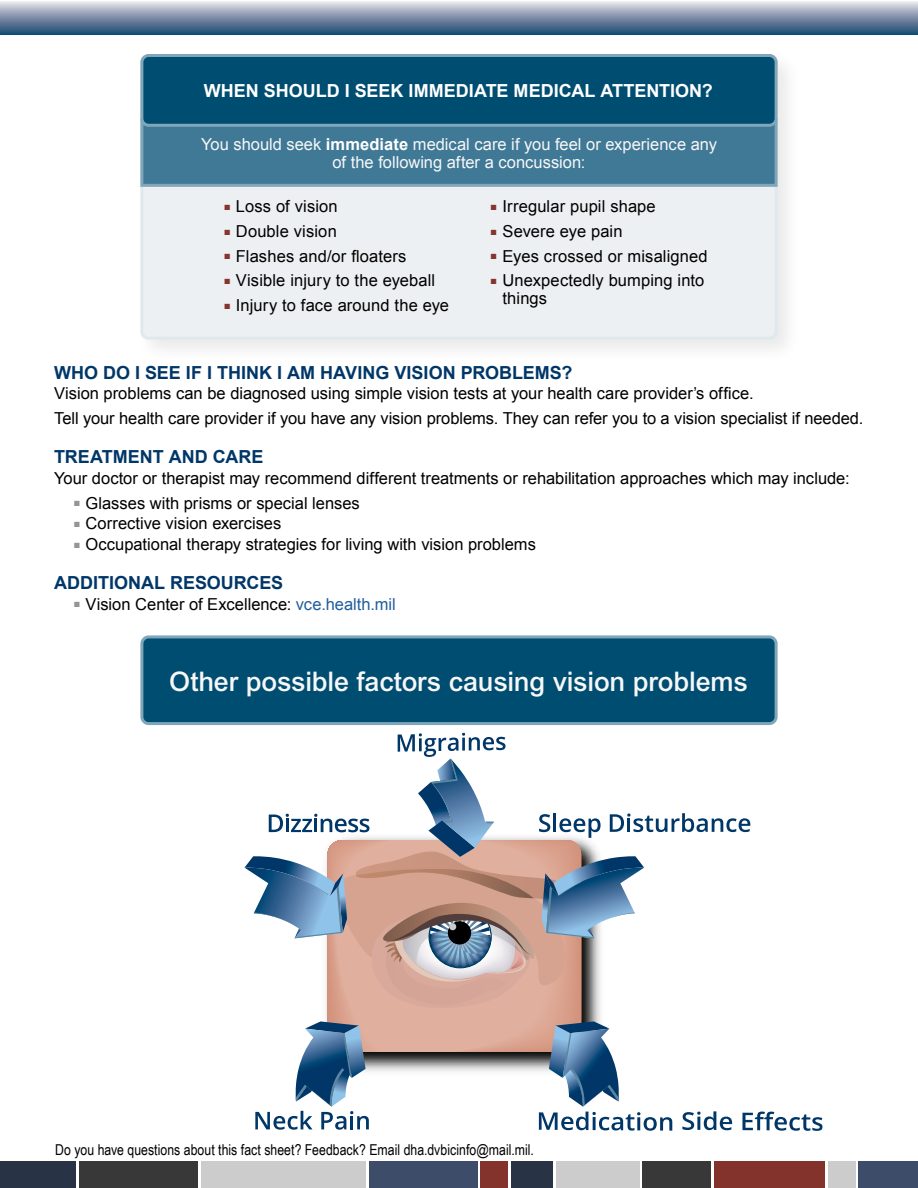
<style>
.page{position:relative;width:918px;height:1188px;background:#fff}
.page>*{position:absolute;margin:0;border:0;box-sizing:border-box;transform-origin:0 0}
.t1{font:500 27px "Arial";letter-spacing:-.005em;color:#f7f7f8}
.t2{font:700 18px "Arial";color:#003768}
.t3{font:700 18px "Arial";color:#fff}
.t4{font:16.5px/18px "Arial";color:#000}
.t5{font:16.5px/18px "Arial";color:#f7f7f8;text-align:center}
.t6{font:15px "Arial Narrow";color:#000}
.s1{font-weight:700;color:#fff}
.s2{color:#85342e}
.s3{color:#939598}
.s4{color:#215e9e}
</style>
<div class="page">
<svg style="left:0;top:1px;width:918px;height:34px;background:#7d91aa"></svg>
<div style="left:135px;top:48px;width:667px;height:316px;background:#000;opacity:.35"></div>
<div style="left:142px;top:56px;width:634px;height:282px;background:#edf0f2;border-radius:7px"></div>
<div style="left:140px;top:54px;width:638px;height:286px;border:3px solid #80a6b9;border-radius:7px"></div>
<div style="left:142px;top:120px;width:634px;height:65px;background:#407996"></div>
<div style="left:140px;top:119px;width:638px;height:68px;border:3px solid #80a6b9"></div>
<div style="left:142px;top:56px;width:634px;height:69px;background:#004d72;border-radius:7px"></div>
<div style="left:140px;top:54px;width:638px;height:73px;border:3px solid #80a6b9;border-radius:7px"></div>
<img style="left:326px;top:1013px;width:275px;height:59px">
<svg style="left:328px;top:1013px;width:241px;height:39px;background:#deac9a"></svg>
<svg style="left:255px;top:1021px;width:114px;height:109px"></svg>
<svg style="left:539px;top:1021px;width:133px;height:110px"></svg>
<svg style="left:682px;top:1111px;width:50px;height:19px"></svg>
<svg style="left:742px;top:1112px;width:81px;height:19px"></svg>
<svg style="left:244px;top:733px;width:506px;height:280px"></svg>
<div style="left:142px;top:637px;width:634px;height:87px;background:#004d72;border-radius:7px"></div>
<div style="left:140px;top:635px;width:638px;height:90px;border:3px solid #80a6b9;border-radius:7px"></div>
<div style="left:859px;top:1161px;width:59px;height:27px;background:#3d4d69"></div>
<div style="left:828px;top:1161px;width:28px;height:27px;background:#ccc"></div>
<div style="left:715px;top:1161px;width:110px;height:27px;background:#84322c"></div>
<div style="left:643px;top:1161px;width:68px;height:27px;background:#383838"></div>
<div style="left:511px;top:1161px;width:42px;height:27px;background:#283446"></div>
<div style="left:556px;top:1161px;width:84px;height:27px;background:#ccc"></div>
<div style="left:481px;top:1161px;width:27px;height:27px;background:#84322c"></div>
<div style="left:369px;top:1161px;width:109px;height:27px;background:#3d4d69"></div>
<div style="left:201px;top:1161px;width:165px;height:27px;background:#ccc"></div>
<div style="left:79px;top:1161px;width:119px;height:27px;background:#383838"></div>
<div style="left:0;top:1161px;width:76px;height:27px;background:#283446"></div>
<p class="t3" style="left:204px;top:79px;width:510px">WHEN SHOULD I SEEK IMMEDIATE MEDICAL ATTENTION?</p>
<p class="t5" style="left:201px;top:135px;width:517px">You should seek <span class="s1">immediate</span> medical care if you feel or experience any of the following after a concussion:</p>
<p class="t4" style="left:224px;top:198px;width:115px"><span class="s2">■</span> Loss of vision</p>
<p class="t4" style="left:224px;top:222px;width:114px"><span class="s2">■</span> Double vision</p>
<p class="t4" style="left:224px;top:247px;width:184px"><span class="s2">■</span> Flashes and/or floaters</p>
<p class="t4" style="left:224px;top:272px;width:212px"><span class="s2">■</span> Visible injury to the eyeball</p>
<p class="t4" style="left:224px;top:297px;width:226px"><span class="s2">■</span> Injury to face around the eye</p>
<p class="t4" style="left:491px;top:198px;width:166px"><span class="s2">■</span> Irregular pupil shape</p>
<p class="t4" style="left:491px;top:222px;width:133px"><span class="s2">■</span> Severe eye pain</p>
<p class="t4" style="left:491px;top:247px;width:218px"><span class="s2">■</span> Eyes crossed or misaligned</p>
<p class="t4" style="left:502px;top:272px;width:203px;text-indent:-12px"><span class="s2">■</span> Unexpectedly bumping into things</p>
<h3 class="t2" style="left:54px;top:360px;width:520px">WHO DO I SEE IF I THINK I AM HAVING VISION PROBLEMS?</h3>
<p class="t4" style="left:54px;top:385px;width:701px">Vision problems can be diagnosed using simple vision tests at your health care provider’s office.</p>
<p class="t4" style="left:54px;top:409px;width:811px">Tell your health care provider if you have any vision problems. They can refer you to a vision specialist if needed.</p>
<h3 class="t2" style="left:54px;top:445px;width:211px">TREATMENT AND CARE</h3>
<p class="t4" style="left:54px;top:469px;width:797px">Your doctor or therapist may recommend different treatments or rehabilitation approaches which may include:</p>
<p class="t4" style="left:74px;top:494px;width:287px"><span class="s3">■</span> Glasses with prisms or special lenses</p>
<p class="t4" style="left:74px;top:515px;width:209px"><span class="s3">■</span> Corrective vision exercises</p>
<p class="t4" style="left:74px;top:535px;width:463px"><span class="s3">■</span> Occupational therapy strategies for living with vision problems</p>
<h3 class="t2" style="left:54px;top:571px;width:231px">ADDITIONAL RESOURCES</h3>
<p class="t4" style="left:74px;top:595px;width:323px"><span class="s3">■</span> Vision Center of Excellence: <span class="s4">vce.health.mil</span></p>
<p class="t1" style="left:169px;top:665px;width:580px">Other possible factors causing vision problems</p>
<p class="t6" style="left:55px;top:1139px;width:480px">Do you have questions about this fact sheet? Feedback? Email dha.dvbicinfo@mail.mil.</p>
</div>
